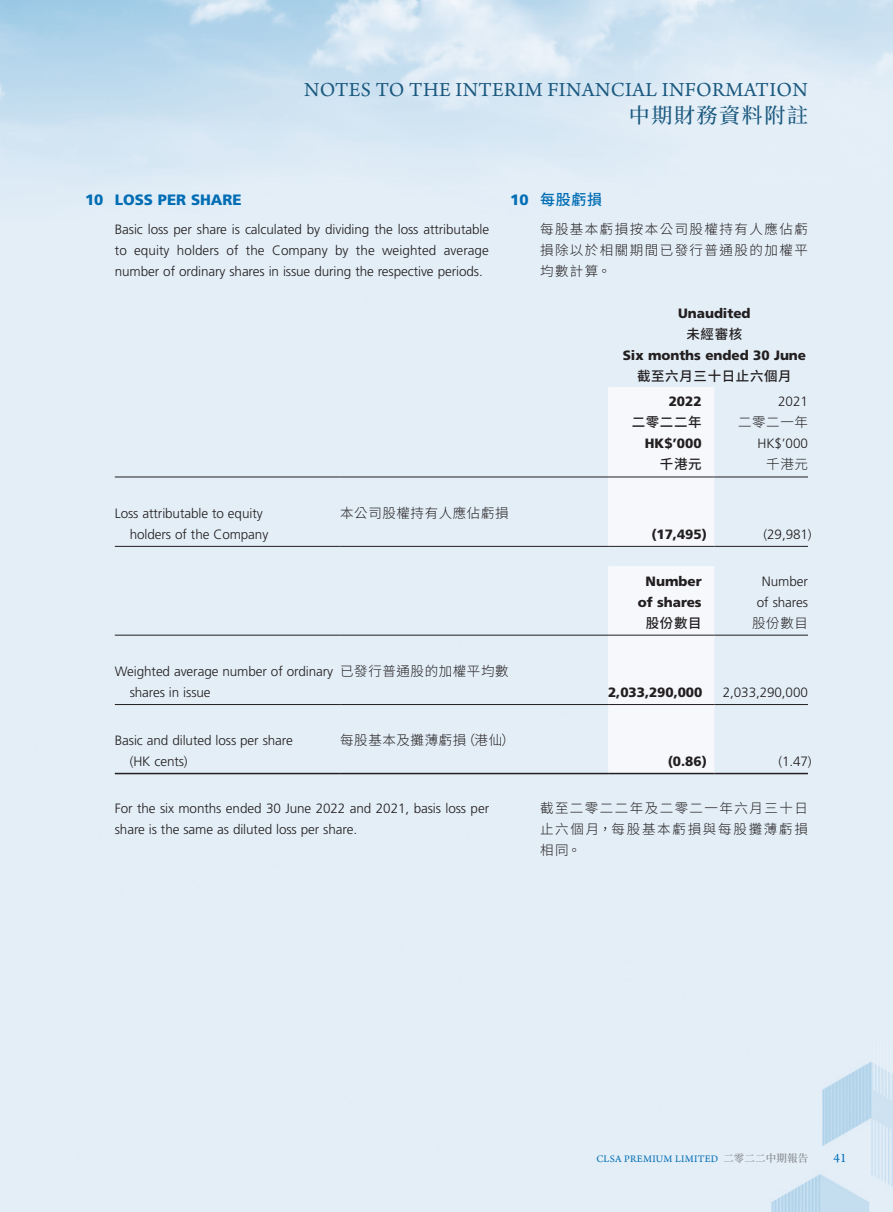
<style>
.page{position:relative;width:893px;height:1212px;background:#fff}
.page>*{position:absolute;margin:0;border:0;box-sizing:border-box;transform-origin:0 0}
.t1{font:21px "Arno Pro";letter-spacing:.015em;color:#1b597f}
.t2{font:500 21px "Source Han Serif TC";letter-spacing:.075em;color:#1b597f}
.Heading_1{font:900 15px "Frutiger LT Std";letter-spacing:-.005em;color:#006db4}
.C_Heading_1{font:500 15px "Source Han Sans TC";color:#006db4}
.Body_Text{font:300 13.5px/21px "Frutiger LT Std";letter-spacing:-.005em;color:#231f20}
.Body_Text-2{font:900 13.5px "Frutiger LT Std";letter-spacing:-.005em;color:#231f20}
.C_Body_Text{font:300 13.5px/21px "Source Han Sans TC";letter-spacing:.11em;color:#231f20;text-align:justify}
.Body_Text-3{font:300 13.5px "Source Han Sans TC";letter-spacing:.045em;color:#231f20}
.Body_Text-4{font:500 13.5px "Source Han Sans TC";letter-spacing:.045em;color:#231f20}
.t3{font:13.5px "Arno Pro";color:#006db4}
.t4{font:10.5px "Arno Pro";letter-spacing:.025em;color:#006db4}
.s1{font-family:"Frutiger LT Std";font-weight:900}
.s2{font-family:"Source Han Serif TC";font-weight:500;color:#808285}
</style>
<div class="page">
<div style="left:608px;top:387px;width:106px;height:159px;background:#f6f8fc"></div>
<hr style="left:115px;top:477px;width:225px;height:1px;background:#231f20">
<hr style="left:340px;top:477px;width:268px;height:1px;background:#231f20">
<hr style="left:608px;top:477px;width:106px;height:1px;background:#231f20">
<hr style="left:714px;top:477px;width:94px;height:1px;background:#231f20">
<hr style="left:115px;top:546px;width:225px;height:1px;background:#231f20">
<hr style="left:340px;top:546px;width:268px;height:1px;background:#231f20">
<hr style="left:608px;top:546px;width:106px;height:1px;background:#231f20">
<hr style="left:714px;top:546px;width:94px;height:1px;background:#231f20">
<div style="left:608px;top:566px;width:106px;height:207px;background:#f6f8fc"></div>
<hr style="left:115px;top:635px;width:225px;height:1px;background:#231f20">
<hr style="left:340px;top:635px;width:268px;height:1px;background:#231f20">
<hr style="left:608px;top:635px;width:106px;height:1px;background:#231f20">
<hr style="left:714px;top:635px;width:94px;height:1px;background:#231f20">
<hr style="left:115px;top:704px;width:225px;height:1px;background:#231f20">
<hr style="left:340px;top:704px;width:268px;height:1px;background:#231f20">
<hr style="left:608px;top:704px;width:106px;height:1px;background:#231f20">
<hr style="left:714px;top:704px;width:94px;height:1px;background:#231f20">
<hr style="left:115px;top:773px;width:225px;height:1px;background:#231f20">
<hr style="left:340px;top:773px;width:268px;height:1px;background:#231f20">
<hr style="left:608px;top:773px;width:106px;height:1px;background:#231f20">
<hr style="left:714px;top:773px;width:94px;height:1px;background:#231f20">
<h1 class="t1" style="left:304px;top:78px;width:505px">NOTES TO THE INTERIM FINANCIAL INFORMATION</h1>
<h1 class="t2" style="left:629px;top:104px;width:181px">中期財務資料附註</h1>
<p class="Heading_1" style="left:85px;top:190px;width:158px">10 LOSS PER SHARE</p>
<p class="Body_Text" style="left:115px;top:219px;width:376px;text-align:justify">Basic loss per share is calculated by dividing the loss attributable to equity holders of the Company by the weighted average number of ordinary shares in issue during the respective periods.</p>
<p class="C_Heading_1" style="left:510px;top:191px;width:93px"><span class="s1">10</span> 每股虧損</p>
<p class="C_Body_Text" style="left:540px;top:219px;width:269px">每股基本虧損按本公司股權持有人應佔虧損除以於相關期間已發行普通股的加權平均數計算。</p>
<p class="Body_Text-2" style="left:678px;top:305px;width:74px">Unaudited</p>
<p class="Body_Text-4" style="left:686px;top:326px;width:57px">未經審核</p>
<p class="Body_Text-2" style="left:623px;top:347px;width:185px">Six months ended 30 June</p>
<p class="Body_Text-4" style="left:637px;top:368px;width:156px">截至六月三十日止六個月</p>
<p class="Body_Text-2" style="left:669px;top:393px;width:34px">2022</p>
<p class="Body_Text" style="left:778px;top:391px;width:31px">2021</p>
<p class="Body_Text-4" style="left:632px;top:415px;width:71px">二零二二年</p>
<p class="Body_Text-3" style="left:738px;top:415px;width:71px">二零二一年</p>
<p class="Body_Text-2" style="left:645px;top:435px;width:58px">HK$’000</p>
<p class="Body_Text" style="left:757px;top:433px;width:52px">HK$’000</p>
<p class="Body_Text-4" style="left:660px;top:457px;width:43px">千港元</p>
<p class="Body_Text-3" style="left:766px;top:457px;width:43px">千港元</p>
<p class="Body_Text" style="left:130px;top:503px;width:140px;text-indent:-15px">Loss attributable to equity holders of the Company</p>
<p class="Body_Text-3" style="left:340px;top:505px;width:170px">本公司股權持有人應佔虧損</p>
<p class="Body_Text" style="left:130px;top:661px;width:205px;text-indent:-15px">Weighted average number of ordinary shares in issue</p>
<p class="Body_Text-3" style="left:340px;top:663px;width:170px">已發行普通股的加權平均數</p>
<p class="Body_Text" style="left:130px;top:730px;width:165px;text-indent:-15px">Basic and diluted loss per share (HK cents)</p>
<p class="Body_Text-3" style="left:340px;top:733px;width:176px">每股基本及攤薄虧損（港仙）</p>
<p class="Body_Text" style="left:115px;top:798px;width:376px">For the six months ended 30 June 2022 and 2021, basis loss per share is the same as diluted loss per share.</p>
<p class="Body_Text-2" style="left:651px;top:526px;width:57px">(17,495)</p>
<p class="Body_Text" style="left:764px;top:524px;width:50px">(29,981)</p>
<p class="Body_Text-2" style="left:646px;top:573px;width:57px">Number</p>
<p class="Body_Text-2" style="left:638px;top:594px;width:65px">of shares</p>
<p class="Body_Text" style="left:762px;top:570px;width:48px">Number</p>
<p class="Body_Text" style="left:757px;top:591px;width:53px">of shares</p>
<p class="Body_Text-4" style="left:646px;top:615px;width:57px">股份數目</p>
<p class="Body_Text-3" style="left:752px;top:615px;width:57px">股份數目</p>
<p class="Body_Text-2" style="left:608px;top:684px;width:96px">2,033,290,000</p>
<p class="Body_Text" style="left:723px;top:682px;width:87px">2,033,290,000</p>
<p class="Body_Text-2" style="left:668px;top:753px;width:41px">(0.86)</p>
<p class="Body_Text" style="left:778px;top:751px;width:35px">(1.47)</p>
<p class="C_Body_Text" style="left:540px;top:798px;width:269px">截至二零二二年及二零二一年六月三十日止六個月，每股基本虧損與每股攤薄虧損相同。</p>
<p class="t4" style="left:596px;top:1153px;width:213px">CLSA PREMIUM LIMITED <span class="s2">二零二二中期報告</span></p>
<p class="t3" style="left:833px;top:1150px;width:15px">41</p>
</div>
